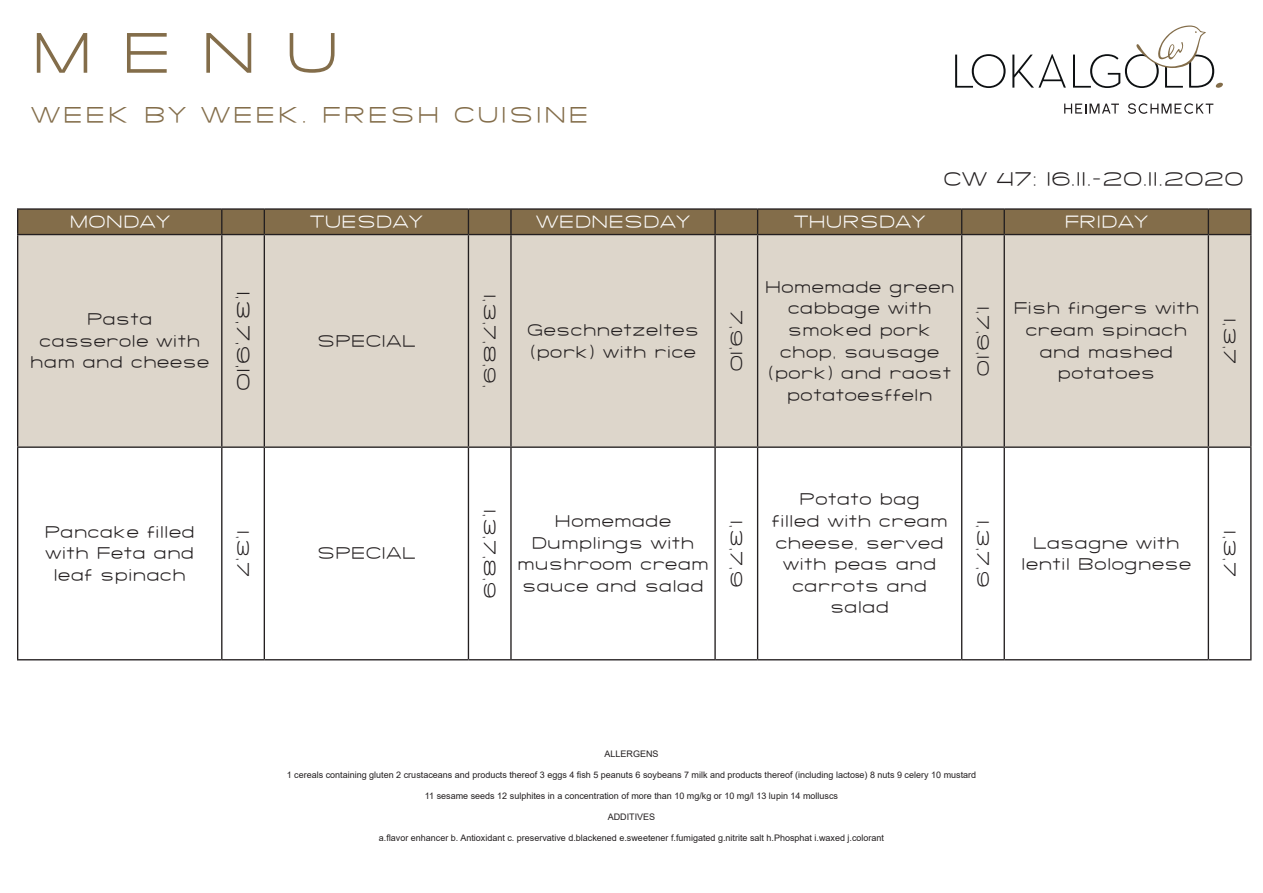
<style>
.page{position:relative;width:1263px;height:893px;background:#fff}
.page>*{position:absolute;margin:0;border:0;box-sizing:border-box;transform-origin:0 0}
.t1{font:300 61.8px "SF Grandezza";color:#836d4a}
.t2{font:300 24.3px "SF Grandezza";letter-spacing:.09em;color:#836d4a}
.t3{font:300 21px "SF Grandezza";color:#231f20}
.t4{font:300 19.5px "SF Grandezza";color:#231f20}
.t5{font:300 18.9px "SF Grandezza";color:#fff}
.t6{font:300 18px/21.6px "SF Grandezza";color:#231f20;text-align:center}
.t7{font:9px "Arial";color:#231f20}
</style>
<div class="page">
<svg style="left:955px;top:54px;width:50px;height:34px"></svg>
<svg style="left:1012px;top:54px;width:54px;height:34px"></svg>
<svg style="left:1073px;top:26px;width:150px;height:62px"></svg>
<svg style="left:1064px;top:104px;width:55px;height:10px"></svg>
<svg style="left:1128px;top:103px;width:85px;height:11px"></svg>
<div style="left:18px;top:235px;width:1232px;height:211px;background:#ddd6cb"></div>
<svg style="left:18px;top:448px;width:1192px;height:211px"></svg>
<hr style="left:17px;top:208px;width:205px;height:2px;background:#231f20">
<hr style="left:222px;top:208px;width:42px;height:2px;background:#231f20">
<hr style="left:264px;top:208px;width:204px;height:2px;background:#231f20">
<hr style="left:468px;top:208px;width:43px;height:2px;background:#231f20">
<hr style="left:511px;top:208px;width:204px;height:2px;background:#231f20">
<hr style="left:715px;top:208px;width:43px;height:2px;background:#231f20">
<hr style="left:758px;top:208px;width:204px;height:2px;background:#231f20">
<hr style="left:962px;top:208px;width:42px;height:2px;background:#231f20">
<hr style="left:1004px;top:208px;width:204px;height:2px;background:#231f20">
<hr style="left:1208px;top:208px;width:43px;height:2px;background:#231f20">
<svg style="left:17px;top:209px;width:1234px;height:25px;background:#7e6948"></svg>
<hr style="left:17px;top:234px;width:205px;height:1px;background:#231f20">
<hr style="left:222px;top:234px;width:42px;height:1px;background:#231f20">
<hr style="left:264px;top:234px;width:204px;height:1px;background:#231f20">
<hr style="left:468px;top:234px;width:43px;height:1px;background:#231f20">
<hr style="left:511px;top:234px;width:204px;height:1px;background:#231f20">
<hr style="left:715px;top:234px;width:43px;height:1px;background:#231f20">
<hr style="left:758px;top:234px;width:204px;height:1px;background:#231f20">
<hr style="left:962px;top:234px;width:42px;height:1px;background:#231f20">
<hr style="left:1004px;top:234px;width:204px;height:1px;background:#231f20">
<hr style="left:1208px;top:234px;width:43px;height:1px;background:#231f20">
<hr style="left:17px;top:659px;width:205px;height:1px;background:#231f20">
<hr style="left:222px;top:659px;width:42px;height:1px;background:#231f20">
<hr style="left:264px;top:659px;width:204px;height:1px;background:#231f20">
<hr style="left:468px;top:659px;width:43px;height:1px;background:#231f20">
<hr style="left:511px;top:659px;width:204px;height:1px;background:#231f20">
<hr style="left:715px;top:659px;width:43px;height:1px;background:#231f20">
<hr style="left:758px;top:659px;width:204px;height:1px;background:#231f20">
<hr style="left:962px;top:659px;width:42px;height:1px;background:#231f20">
<hr style="left:1004px;top:659px;width:204px;height:1px;background:#231f20">
<hr style="left:1208px;top:659px;width:43px;height:1px;background:#231f20">
<hr style="left:17px;top:235px;width:1px;height:211px;background:#231f20">
<hr style="left:221px;top:235px;width:1px;height:211px;background:#231f20">
<hr style="left:264px;top:235px;width:1px;height:211px;background:#231f20">
<hr style="left:468px;top:235px;width:1px;height:211px;background:#231f20">
<hr style="left:714px;top:235px;width:2px;height:211px;background:#231f20">
<hr style="left:757px;top:235px;width:1px;height:211px;background:#231f20">
<hr style="left:1208px;top:235px;width:1px;height:211px;background:#231f20">
<hr style="left:1250px;top:235px;width:1px;height:211px;background:#231f20">
<hr style="left:17px;top:446px;width:205px;height:2px;background:#231f20">
<hr style="left:17px;top:448px;width:1px;height:211px;background:#231f20">
<hr style="left:222px;top:446px;width:42px;height:2px;background:#231f20">
<hr style="left:221px;top:448px;width:1px;height:211px;background:#231f20">
<hr style="left:264px;top:446px;width:204px;height:2px;background:#231f20">
<hr style="left:264px;top:448px;width:1px;height:211px;background:#231f20">
<hr style="left:468px;top:446px;width:43px;height:2px;background:#231f20">
<hr style="left:510px;top:448px;width:2px;height:211px;background:#231f20">
<hr style="left:758px;top:446px;width:204px;height:2px;background:#231f20">
<hr style="left:962px;top:446px;width:42px;height:2px;background:#231f20">
<hr style="left:961px;top:448px;width:1px;height:211px;background:#231f20">
<hr style="left:1003px;top:448px;width:2px;height:211px;background:#231f20">
<hr style="left:510px;top:235px;width:2px;height:211px;background:#231f20">
<hr style="left:961px;top:235px;width:1px;height:211px;background:#231f20">
<hr style="left:1003px;top:235px;width:2px;height:211px;background:#231f20">
<hr style="left:468px;top:448px;width:1px;height:211px;background:#231f20">
<hr style="left:511px;top:446px;width:204px;height:2px;background:#231f20">
<hr style="left:715px;top:446px;width:43px;height:2px;background:#231f20">
<hr style="left:714px;top:448px;width:2px;height:211px;background:#231f20">
<hr style="left:757px;top:448px;width:1px;height:211px;background:#231f20">
<hr style="left:1004px;top:446px;width:204px;height:2px;background:#231f20">
<hr style="left:1208px;top:446px;width:43px;height:2px;background:#231f20">
<hr style="left:1208px;top:448px;width:1px;height:211px;background:#231f20">
<hr style="left:1250px;top:448px;width:1px;height:211px;background:#231f20">
<h1 class="t1" style="left:31px;top:12px;width:310px">MENU</h1>
<h2 class="t2" style="left:31px;top:99px;width:559px">WEEK BY WEEK. FRESH CUISINE</h2>
<p class="t3" style="left:943px;top:165px;width:302px">CW 47: 16.11.-20.11.2020</p>
<p class="t5" style="left:69px;top:209px;width:102px">MONDAY</p>
<p class="t5" style="left:310px;top:209px;width:115px">TUESDAY</p>
<p class="t5" style="left:536px;top:209px;width:156px">WEDNESDAY</p>
<p class="t5" style="left:794px;top:209px;width:133px">THURSDAY</p>
<p class="t5" style="left:1064px;top:209px;width:85px">FRIDAY</p>
<p class="t6" style="left:30px;top:308px;width:181px">Pasta casserole with ham and cheese</p>
<p class="t4" style="left:256px;top:291px;width:102px;rotate:90deg">1,3,7,9,10</p>
<p class="t6" style="left:317px;top:329px;width:100px">SPECIAL</p>
<p class="t6" style="left:501px;top:294px;width:96px;rotate:90deg">1,3,7,8,9,</p>
<p class="t6" style="left:527px;top:319px;width:173px;text-align:left">Geschnetzeltes (pork) with rice</p>
<p class="t6" style="left:748px;top:310px;width:63px;rotate:90deg">7,9,10</p>
<p class="t6" style="left:765px;top:275px;width:191px">Homemade green cabbage with smoked pork chop, sausage (pork) and raost potatoesffeln</p>
<p class="t6" style="left:994px;top:306px;width:72px;rotate:90deg">1,7,9,10</p>
<p class="t6" style="left:1013px;top:297px;width:187px">Fish fingers with cream spinach and mashed potatoes</p>
<p class="t6" style="left:1241px;top:318px;width:48px;rotate:90deg">1,3,7</p>
<p class="t6" style="left:44px;top:520px;width:152px">Pancake filled with Feta and leaf spinach</p>
<p class="t6" style="left:254px;top:530px;width:48px;rotate:90deg">1,3,7</p>
<p class="t6" style="left:317px;top:542px;width:100px">SPECIAL</p>
<p class="t6" style="left:501px;top:508px;width:91px;rotate:90deg">1,3,7,8,9</p>
<p class="t6" style="left:517px;top:510px;width:193px">Homemade<br>Dumplings with mushroom cream sauce and salad</p>
<p class="t6" style="left:748px;top:520px;width:69px;rotate:90deg">1,3,7,9</p>
<p class="t6" style="left:772px;top:488px;width:178px">Potato bag<br>filled with cream cheese, served with peas and carrots and salad</p>
<p class="t6" style="left:994px;top:520px;width:69px;rotate:90deg">1,3,7,9</p>
<p class="t6" style="left:1021px;top:531px;width:172px">Lasagne with lentil Bolognese</p>
<p class="t6" style="left:1241px;top:530px;width:48px;rotate:90deg">1,3,7</p>
<p class="t7" style="left:604px;top:748px;width:56px">ALLERGENS</p>
<p class="t7" style="left:287px;top:769px;width:691px">1 cereals containing gluten 2 crustaceans and products thereof 3 eggs 4 fish 5 peanuts 6 soybeans 7 milk and products thereof (including lactose) 8 nuts 9 celery 10 mustard</p>
<p class="t7" style="left:425px;top:790px;width:415px">11 sesame seeds 12 sulphites in a concentration of more than 10 mg/kg or 10 mg/l 13 lupin 14 molluscs</p>
<p class="t7" style="left:608px;top:811px;width:49px">ADDITIVES</p>
<p class="t7" style="left:379px;top:832px;width:507px">a.flavor enhancer b. Antioxidant c. preservative d.blackened e.sweetener f.fumigated g.nitrite salt h.Phosphat i.waxed j.colorant</p>
</div>
